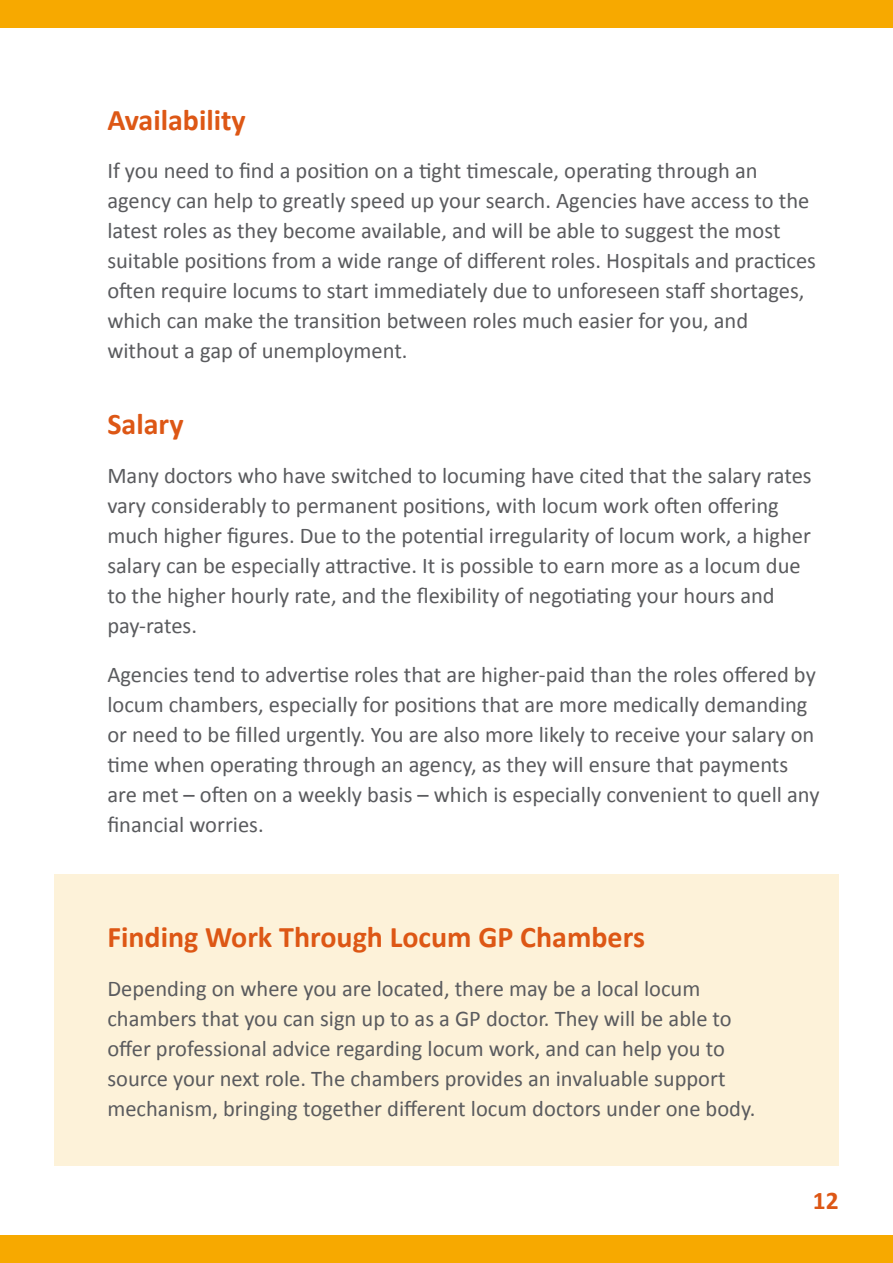
<style>
.page{position:relative;width:893px;height:1263px;background:#fff}
.page>*{position:absolute;margin:0;border:0;box-sizing:border-box;transform-origin:0 0}
.t1{font:700 30px "Calibri";color:#dd5715}
.t2{font:700 25.5px "Calibri";color:#dd5715}
.t3{font:22.5px/30px "Calibri";color:#5a5b5e}
</style>
<div class="page">
<div style="left:54px;top:874px;width:785px;height:292px;background:#fdf2d9"></div>
<div style="left:0;top:0;width:893px;height:28px;background:#f7a900"></div>
<div style="left:0;top:1235px;width:893px;height:28px;background:#f7a900"></div>
<h1 class="t1" style="left:107px;top:101px;width:140px">Availability</h1>
<p class="t3" style="left:107px;top:155px;width:710px">If you need to find a position on a tight timescale, operating through an agency can help to greatly speed up your search. Agencies have access to the latest roles as they become available, and will be able to suggest the most suitable positions from a wide range of different roles. Hospitals and practices often require locums to start immediately due to unforeseen staff shortages, which can make the transition between roles much easier for you, and without a gap of unemployment.</p>
<h1 class="t1" style="left:107px;top:405px;width:78px">Salary</h1>
<p class="t3" style="left:107px;top:459px;width:706px">Many doctors who have switched to locuming have cited that the salary rates vary considerably to permanent positions, with locum work often offering much higher figures. Due to the potential irregularity of locum work, a higher salary can be especially attractive. It is possible to earn more as a locum due to the higher hourly rate, and the flexibility of negotiating your hours and pay-rates.</p>
<p class="t3" style="left:107px;top:658px;width:714px">Agencies tend to advertise roles that are higher-paid than the roles offered by locum chambers, especially for positions that are more medically demanding or need to be filled urgently. You are also more likely to receive your salary on time when operating through an agency, as they will ensure that payments are met – often on a weekly basis – which is especially convenient to quell any financial worries.</p>
<h1 class="t1" style="left:107px;top:918px;width:539px">Finding Work Through Locum GP Chambers</h1>
<p class="t3" style="left:107px;top:972px;width:650px">Depending on where you are located, there may be a local locum chambers that you can sign up to as a GP doctor. They will be able to offer professional advice regarding locum work, and can help you to source your next role. The chambers provides an invaluable support mechanism, bringing together different locum doctors under one body.</p>
<p class="t2" style="left:813px;top:1185px;width:27px">12</p>
</div>
